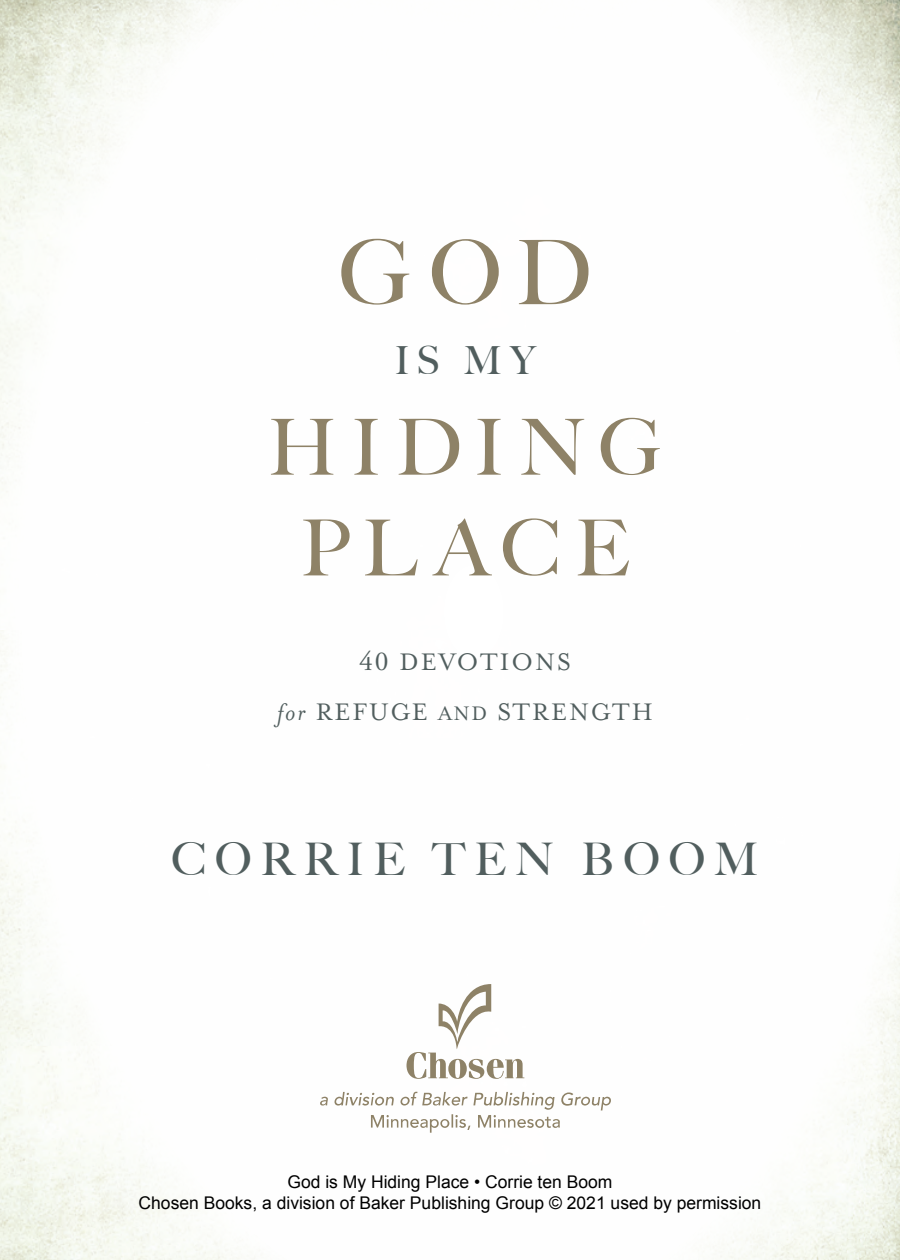
<style>
.page{position:relative;width:900px;height:1260px;background:#fff}
.page>*{position:absolute;margin:0;border:0;box-sizing:border-box;transform-origin:0 0}
.t1{font:150px "Baker Logo 2012";color:#8e8267}
.t2{font:500 89.25px "Big Caslon";color:#8e8267}
.t3{font:500 77.5px/100.8px "Big Caslon";letter-spacing:.175em;color:#8e8267;text-align:center}
.t4{font:500 45px "Big Caslon";letter-spacing:.195em;color:#515e5e}
.t5{font:500 38.75px "Big Caslon";color:#515e5e}
.t6{font:27.5px/50px "Mrs Eaves Roman";letter-spacing:.07em;color:#515e5e;text-align:center}
.t7{font:17.5px/21px "Arial";color:#000;text-align:center}
.s1{font-family:"Adobe Garamond Pro"}
.s2{font-family:"Mrs Eaves";font-style:italic}
.s3{font-size:22.5px}
</style>
<div class="page">
<img style="left:1px;top:0;width:899px;height:492px">
<img style="left:1px;top:630px;width:899px;height:630px">
<img style="left:0;top:2px;width:1px;height:1256px">
<h2 class="t2" style="left:339px;top:199px;width:254px">GOD</h2>
<h3 class="t5" style="left:394px;top:328px;width:143px">IS MY</h3>
<h3 class="t3" style="left:268px;top:394px;width:396px">HIDING<br>PLACE</h3>
<h3 class="t6" style="left:277px;top:638px;width:377px"><span class="s1">40</span> DEVOTIONS<br><span class="s2">for</span> REFUGE <span class="s3">AND</span> STRENGTH</h3>
<h3 class="t4" style="left:172px;top:823px;width:588px">CORRIE TEN BOOM</h3>
<h1 class="t1" style="left:313px;top:979px;width:305px">G</h1>
<p class="t7" style="left:139px;top:1171px;width:624px">God is My Hiding Place • Corrie ten Boom<br>Chosen Books, a division of Baker Publishing Group © 2021 used by permission</p>
</div>
